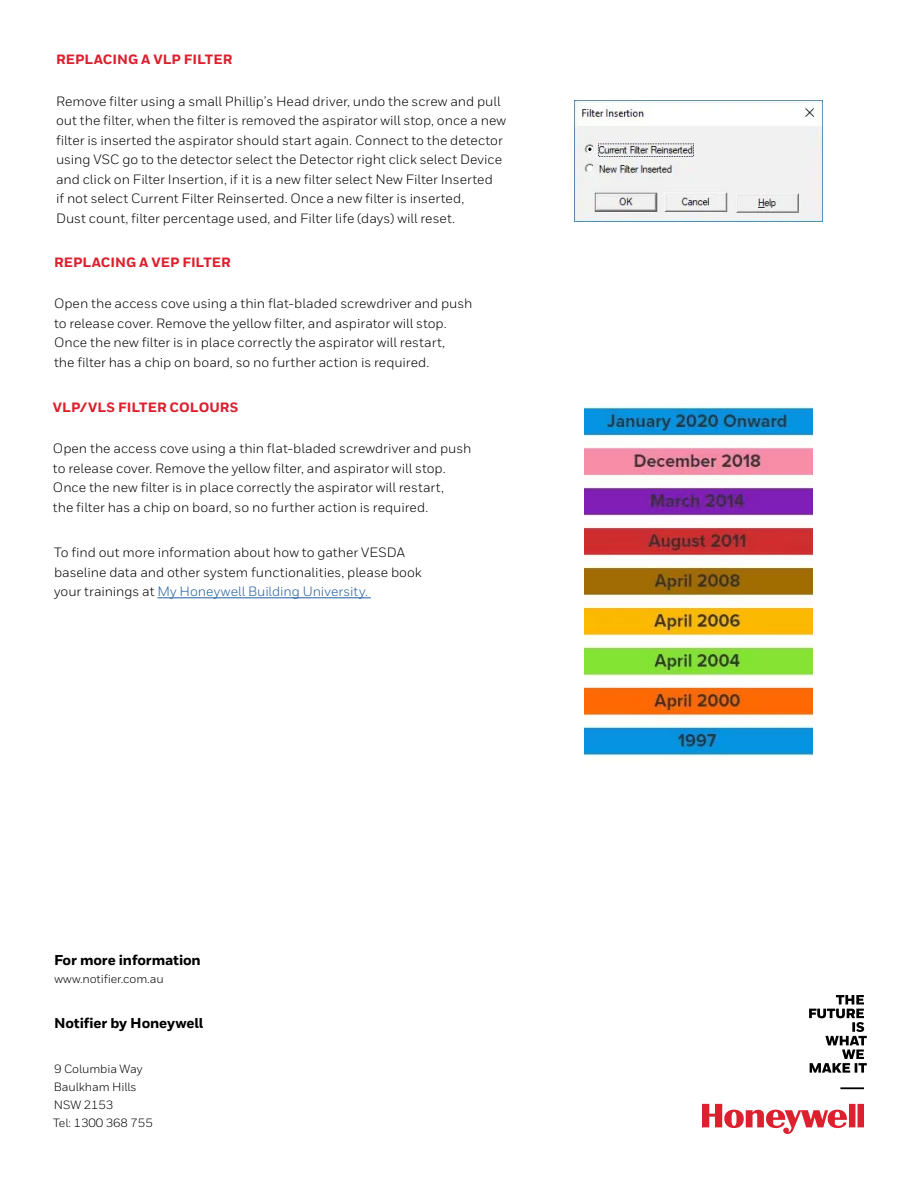
<style>
.page{position:relative;width:918px;height:1188px;background:#fff}
.page>*{position:absolute;margin:0;border:0;box-sizing:border-box;transform-origin:0 0}
.t1{font:800 14.25px "Honeywell Sans";letter-spacing:-.01em;color:#000}
.t2{font:13.5px/19.5px "Honeywell Sans";color:#000}
.t3{font:800 13.5px "Honeywell Sans";letter-spacing:.005em;color:#dc202e}
.t4{font:12px/18px "Honeywell Sans";letter-spacing:-.01em;color:#000}
.s1{color:#215e9e}
</style>
<div class="page">
<svg style="left:702px;top:1104px;width:162px;height:30px"></svg>
<svg style="left:809px;top:995px;width:58px;height:94px"></svg>
<img style="left:575px;top:100px;width:247px;height:121px">
<img style="left:584px;top:406px;width:229px;height:350px">
<hr style="left:157px;top:597px;width:214px;height:1px;background:#215e9e">
<p class="t3" style="left:56px;top:52px;width:178px">REPLACING A VLP FILTER</p>
<p class="t2" style="left:56px;top:91px;width:452px">Remove filter using a small Phillip’s Head driver, undo the screw and pull out the filter, when the filter is removed the aspirator will stop, once a new filter is inserted the aspirator should start again. Connect to the detector using VSC go to the detector select the Detector right click select Device and click on Filter Insertion, if it is a new filter select New Filter Inserted<br>if not select Current Filter Reinserted. Once a new filter is inserted,<br>Dust count, filter percentage used, and Filter life (days) will reset.</p>
<p class="t3" style="left:54px;top:254px;width:178px">REPLACING A VEP FILTER</p>
<p class="t2" style="left:54px;top:294px;width:420px">Open the access cove using a thin flat-bladed screwdriver and push to release cover. Remove the yellow filter, and aspirator will stop.<br>Once the new filter is in place correctly the aspirator will restart,<br>the filter has a chip on board, so no further action is required.</p>
<p class="t3" style="left:53px;top:399px;width:187px">VLP/VLS FILTER COLOURS</p>
<p class="t2" style="left:53px;top:439px;width:420px">Open the access cove using a thin flat-bladed screwdriver and push to release cover. Remove the yellow filter, and aspirator will stop.<br>Once the new filter is in place correctly the aspirator will restart,<br>the filter has a chip on board, so no further action is required.</p>
<p class="t2" style="left:54px;top:543px;width:369px">To find out more information about how to gather VESDA baseline data and other system functionalities, please book your trainings at <span class="s1">My Honeywell Building University.</span></p>
<p class="t1" style="left:54px;top:952px;width:148px">For more information</p>
<p class="t4" style="left:54px;top:970px;width:111px">www.notifier.com.au</p>
<p class="t1" style="left:54px;top:1015px;width:151px">Notifier by Honeywell</p>
<p class="t4" style="left:53px;top:1060px;width:101px">9 Columbia Way<br>Baulkham Hills<br>NSW 2153<br>Tel: 1300 368 755</p>
</div>
